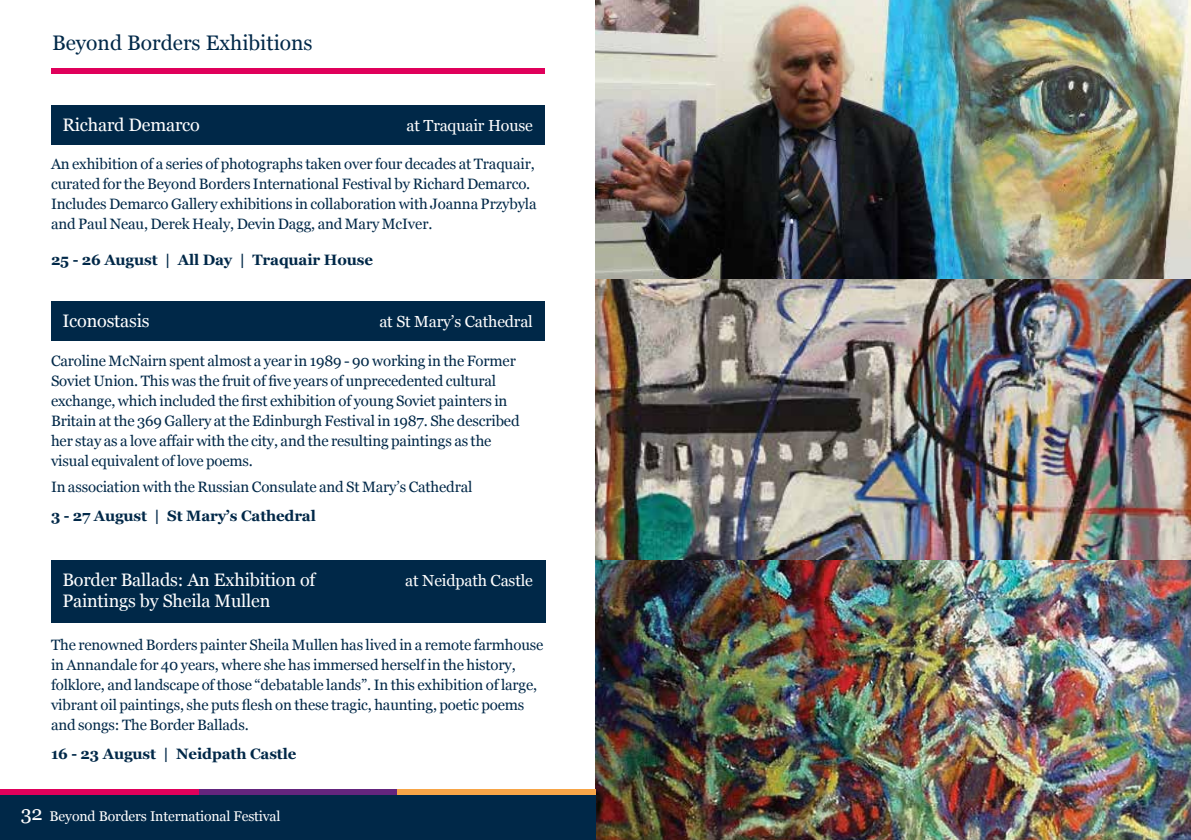
<style>
.page{position:relative;width:1191px;height:840px;background:#fff}
.page>*{position:absolute;margin:0;border:0;box-sizing:border-box;transform-origin:0 0}
.t1{font:21px "Georgia";color:#002848}
.t2{font:20px "Georgia";color:#fff}
.t3{font:18px/21.6px "Georgia";letter-spacing:-.01em;color:#fff}
.t4{font:16px "Georgia";letter-spacing:-.01em;color:#fff}
.t5{font:15px/20px "Georgia";letter-spacing:-.01em;color:#002848}
.t6{font:700 15px "Georgia";letter-spacing:-.01em;color:#002848}
.t7{font:14px "Georgia";letter-spacing:-.01em;color:#fff}
</style>
<div class="page">
<img style="left:595px;top:0;width:596px;height:839px">
<div style="left:51px;top:105px;width:493px;height:40px;background:#002848"></div>
<div style="left:51px;top:301px;width:493px;height:40px;background:#002848"></div>
<div style="left:51px;top:559px;width:494px;height:63px;background:#002848"></div>
<div style="left:51px;top:68px;width:493px;height:6px;background:#e0005b"></div>
<div style="left:0;top:791px;width:595px;height:48px;background:#002848"></div>
<div style="left:397px;top:788px;width:198px;height:6px;background:#f7a548"></div>
<div style="left:198px;top:788px;width:199px;height:6px;background:#64257e"></div>
<div style="left:0;top:788px;width:198px;height:6px;background:#e0005b"></div>
<h1 class="t1" style="left:52px;top:31px;width:262px">Beyond Borders Exhibitions</h1>
<p class="t3" style="left:62px;top:114px;width:139px">Richard Demarco</p>
<p class="t4" style="left:406px;top:116px;width:128px">at Traquair House</p>
<p class="t5" style="left:51px;top:154px;width:487px">An exhibition of a series of photographs taken over four decades at Traquair, curated for the Beyond Borders International Festival by Richard Demarco.<br>Includes Demarco Gallery exhibitions in collaboration with Joanna Przybyla and Paul Neau, Derek Healy, Devin Dagg, and Mary McIver.</p>
<p class="t6" style="left:51px;top:250px;width:323px">25 - 26 August | All Day | Traquair House</p>
<p class="t3" style="left:62px;top:310px;width:89px">Iconostasis</p>
<p class="t4" style="left:379px;top:312px;width:155px">at St Mary’s Cathedral</p>
<p class="t5" style="left:51px;top:351px;width:470px">Caroline McNairn spent almost a year in 1989 - 90 working in the Former Soviet Union. This was the fruit of five years of unprecedented cultural exchange, which included the first exhibition of young Soviet painters in Britain at the 369 Gallery at the Edinburgh Festival in 1987. She described her stay as a love affair with the city, and the resulting paintings as the visual equivalent of love poems.</p>
<p class="t5" style="left:51px;top:476px;width:423px">In association with the Russian Consulate and St Mary’s Cathedral</p>
<p class="t6" style="left:51px;top:506px;width:266px">3 - 27 August | St Mary’s Cathedral</p>
<p class="t3" style="left:62px;top:568px;width:255px">Border Ballads: An Exhibition of<br>Paintings by Sheila Mullen</p>
<p class="t4" style="left:405px;top:571px;width:129px">at Neidpath Castle</p>
<p class="t5" style="left:51px;top:634px;width:494px">The renowned Borders painter Sheila Mullen has lived in a remote farmhouse in Annandale for 40 years, where she has immersed herself in the history, folklore, and landscape of those “debatable lands”. In this exhibition of large, vibrant oil paintings, she puts flesh on these tragic, haunting, poetic poems and songs: The Border Ballads.</p>
<p class="t6" style="left:51px;top:744px;width:247px">16 - 23 August | Neidpath Castle</p>
<h2 class="t2" style="left:21px;top:801px;width:24px">32</h2>
<p class="t7" style="left:150px;top:807px;width:92px">i Cooperation</p>
<p class="t7" style="left:50px;top:807px;width:232px">Beyond Borders International Festival</p>
</div>
